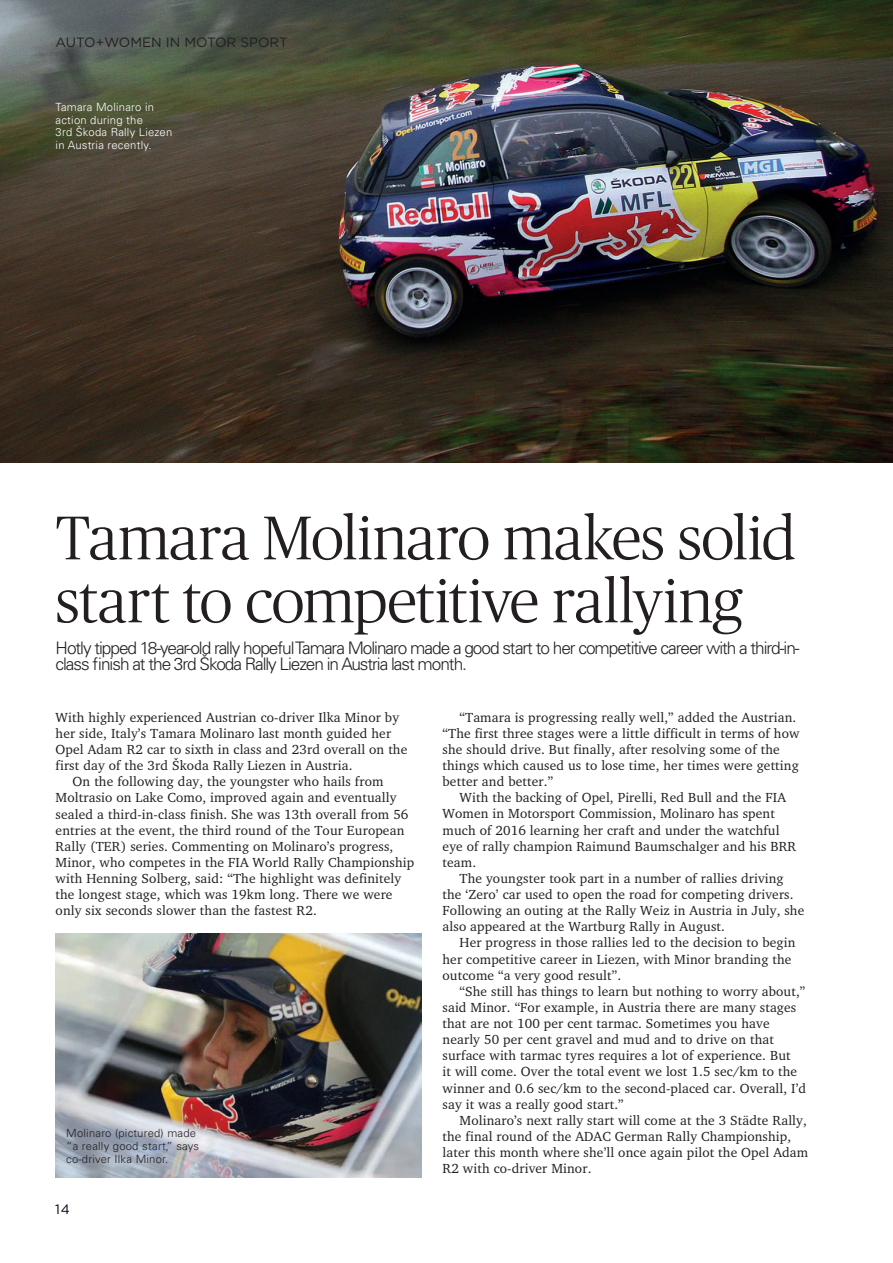
<style>
.page{position:relative;width:893px;height:1263px;background:#fff}
.page>*{position:absolute;margin:0;border:0;box-sizing:border-box;transform-origin:0 0}
.t1{font:300 61.5px/63px "Publico";letter-spacing:-.01em;color:#231f20}
.t2{font:300 17.25px/16.5px "Univers";letter-spacing:-.06em;color:#231f20}
.t3{font:13.5px/16px "Charter Itc T";letter-spacing:.01em;color:#231f20}
.t4{font:13.5px "Gotham";color:#231f20}
.t5{font:13.5px "Gotham";color:#050012}
.t6{font:300 11.25px/12.8px "Univers";letter-spacing:.02em;color:#fff}
.t7{font:300 11.25px/12.8px "Univers";letter-spacing:.02em;color:#231f20}
</style>
<div class="page">
<img style="left:0;top:0;width:893px;height:462px">
<img style="left:55px;top:934px;width:366px;height:244px">
<p class="t4" style="left:56px;top:35px;width:234px">AUTO+WOMEN IN MOTOR SPORT</p>
<p class="t6" style="left:56px;top:101px;width:118px">Tamara Molinaro in action during the<br>3rd Škoda Rally Liezen in Austria recently.</p>
<h1 class="t1" style="left:56px;top:503px;width:741px">Tamara Molinaro makes solid start to competitive rallying</h1>
<p class="t2" style="left:56px;top:639px;width:746px">Hotly tipped 18-year-old rally hopeful Tamara Molinaro made a good start to her competitive career with a third-in&shy;class finish at the 3rd Škoda Rally Liezen in Austria last month.</p>
<p class="t3" style="left:56px;top:709px;width:345px">With highly experienced Austrian co-driver Ilka Minor by</p>
<p class="t3" style="left:56px;top:725px;width:337px">her side, Italy’s Tamara Molinaro last month guided her</p>
<p class="t3" style="left:56px;top:741px;width:353px">Opel Adam R2 car to sixth in class and 23rd overall on the</p>
<p class="t3" style="left:56px;top:757px;width:298px">first day of the 3rd Škoda Rally Liezen in Austria.</p>
<p class="t3" style="left:73px;top:773px;width:312px">On the following day, the youngster who hails from</p>
<p class="t3" style="left:56px;top:789px;width:342px">Moltrasio on Lake Como, improved again and eventually</p>
<p class="t3" style="left:56px;top:805px;width:354px">sealed a third-in-class finish. She was 13th overall from 56</p>
<p class="t3" style="left:56px;top:822px;width:350px">entries at the event, the third round of the Tour European</p>
<p class="t3" style="left:56px;top:838px;width:339px">Rally (TER) series. Commenting on Molinaro’s progress,</p>
<p class="t3" style="left:56px;top:854px;width:360px">Minor, who competes in the FIA World Rally Championship</p>
<p class="t3" style="left:56px;top:870px;width:347px">with Henning Solberg, said: “The highlight was definitely</p>
<p class="t3" style="left:56px;top:886px;width:338px">the longest stage, which was 19km long. There we were</p>
<p class="t3" style="left:56px;top:902px;width:263px">only six seconds slower than the fastest R2.</p>
<p class="t7" style="left:66px;top:1127px;width:134px">Molinaro (pictured) made “a really good start,” says co-driver Ilka Minor.</p>
<p class="t5" style="left:55px;top:1202px;width:16px">14</p>
<p class="t3" style="left:443px;top:709px;width:358px;text-indent:17px">“Tamara is progressing really well,” added the Austrian. “The first three stages were a little difficult in terms of how she should drive. But finally, after resolving some of the things which caused us to lose time, her times were getting better and better.”</p>
<p class="t3" style="left:443px;top:789px;width:355px;text-indent:17px">With the backing of Opel, Pirelli, Red Bull and the FIA Women in Motorsport Commission, Molinaro has spent much of 2016 learning her craft and under the watchful eye of rally champion Raimund Baumschalger and his BRR team.</p>
<p class="t3" style="left:443px;top:870px;width:363px;text-indent:17px">The youngster took part in a number of rallies driving the ‘Zero’ car used to open the road for competing drivers.<br>Following an outing at the Rally Weiz in Austria in July, she also appeared at the Wartburg Rally in August.</p>
<p class="t3" style="left:443px;top:934px;width:354px;text-indent:17px">Her progress in those rallies led to the decision to begin her competitive career in Liezen, with Minor branding the outcome “a very good result”.</p>
<p class="t3" style="left:443px;top:983px;width:365px;text-indent:17px">“She still has things to learn but nothing to worry about,” said Minor. “For example, in Austria there are many stages that are not 100 per cent tarmac. Sometimes you have nearly 50 per cent gravel and mud and to drive on that surface with tarmac tyres requires a lot of experience. But<br>it will come. Over the total event we lost 1.5 sec/km to the winner and 0.6 sec/km to the second-placed car. Overall, I’d say it was a really good start.”</p>
<p class="t3" style="left:443px;top:1112px;width:367px;text-indent:17px">Molinaro’s next rally start will come at the 3 Städte Rally, the final round of the ADAC German Rally Championship, later this month where she’ll once again pilot the Opel Adam R2 with co-driver Minor.</p>
</div>
